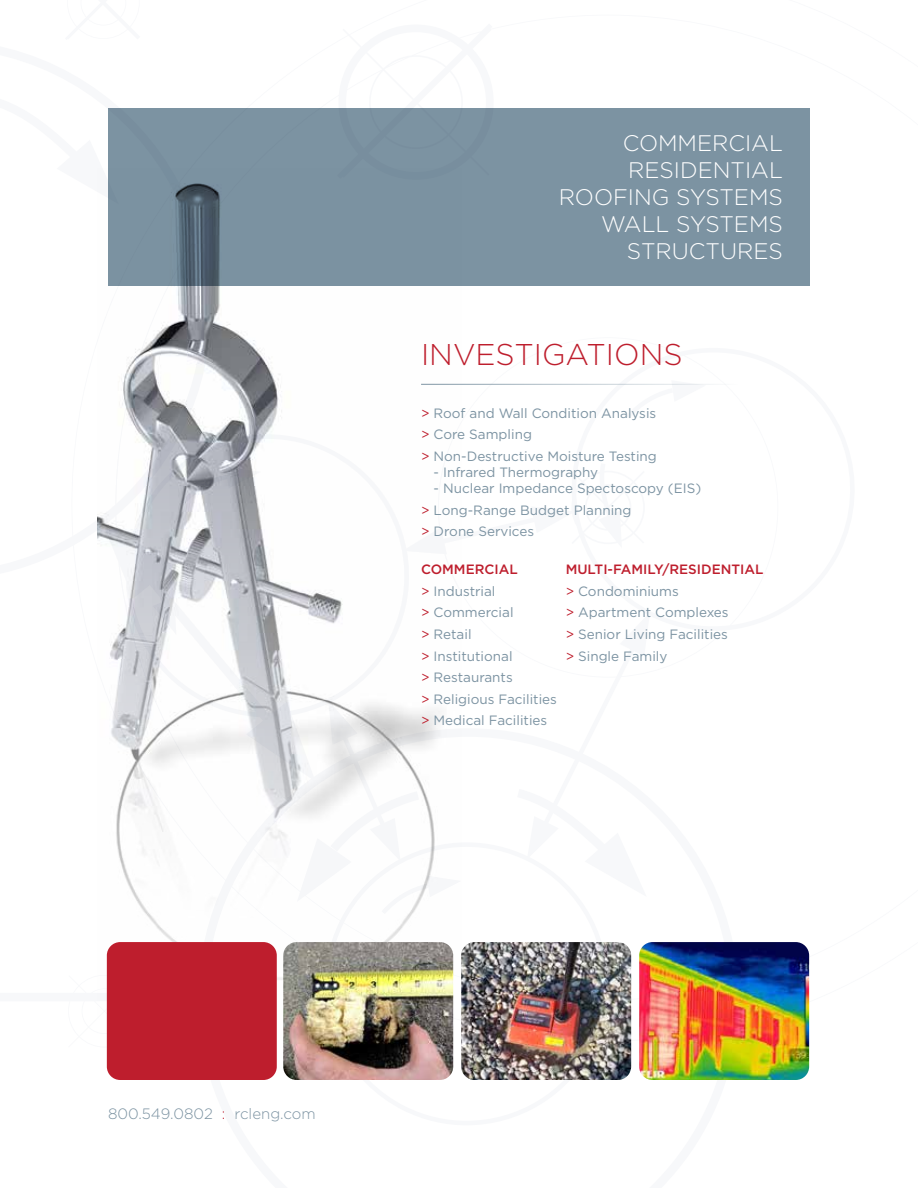
<style>
.page{position:relative;width:918px;height:1188px;background:#fff}
.page>*{position:absolute;margin:0;border:0;box-sizing:border-box;transform-origin:0 0}
.t1{font:300 30px "Gotham";color:#be1e2d}
.t2{font:300 22.5px/27px "Gotham";color:#fff;text-align:right}
.t3{font:300 15px "Gotham";color:#7c93a2}
.t4{font:13.5px/21.6px "Gotham";color:#7c93a2}
.s1{color:#be1e2d}
.s2{font-weight:500;color:#be1e2d}
</style>
<div class="page">
<img style="left:98px;top:285px;width:364px;height:734px">
<img style="left:283px;top:942px;width:170px;height:138px">
<div style="left:107px;top:942px;width:170px;height:138px;background:#be1e2d;border-radius:13px"></div>
<img style="left:461px;top:942px;width:170px;height:138px">
<img style="left:639px;top:942px;width:170px;height:138px">
<hr style="left:421px;top:384px;width:317px;height:1px;background:#7c93a2">
<div style="left:108px;top:108px;width:702px;height:177px;background:#7c93a2"></div>
<h2 class="t2" style="left:559px;top:129px;width:226px">COMMERCIAL<br>RESIDENTIAL<br>ROOFING SYSTEMS<br>WALL SYSTEMS<br>STRUCTURES</h2>
<h1 class="t1" style="left:421px;top:336px;width:263px">INVESTIGATIONS</h1>
<p class="t4" style="left:421px;top:402px;width:237px"><span class="s1">&gt;</span> Roof and Wall Condition Analysis <span class="s1">&gt;</span> Core Sampling<br><span class="s1">&gt;</span> Non-Destructive Moisture Testing</p>
<p class="t4" style="left:434px;top:461px;width:166px">- Infrared Thermography</p>
<p class="t4" style="left:421px;top:477px;width:282px;text-indent:12px">- Nuclear Impedance Spectoscopy (EIS) <span class="s1">&gt;</span> Long-Range Budget Planning<br><span class="s1">&gt;</span> Drone Services</p>
<p class="t4" style="left:421px;top:558px;width:137px"><span class="s2">COMMERCIAL<br></span><span class="s1">&gt;</span> Industrial<br><span class="s1">&gt;</span> Commercial<br><span class="s1">&gt;</span> Retail<br><span class="s1">&gt;</span> Institutional<br><span class="s1">&gt;</span> Restaurants<br><span class="s1">&gt;</span> Religious Facilities <span class="s1">&gt;</span> Medical Facilities</p>
<p class="t4" style="left:566px;top:558px;width:199px"><span class="s2">MULTI-FAMILY/RESIDENTIAL </span><span class="s1">&gt;</span> Condominiums<br><span class="s1">&gt;</span> Apartment Complexes<br><span class="s1">&gt;</span> Senior Living Facilities<br><span class="s1">&gt;</span> Single Family</p>
<p class="t3" style="left:108px;top:1104px;width:209px">800.549.0802 <span class="s1">:</span> rcleng.com</p>
</div>
